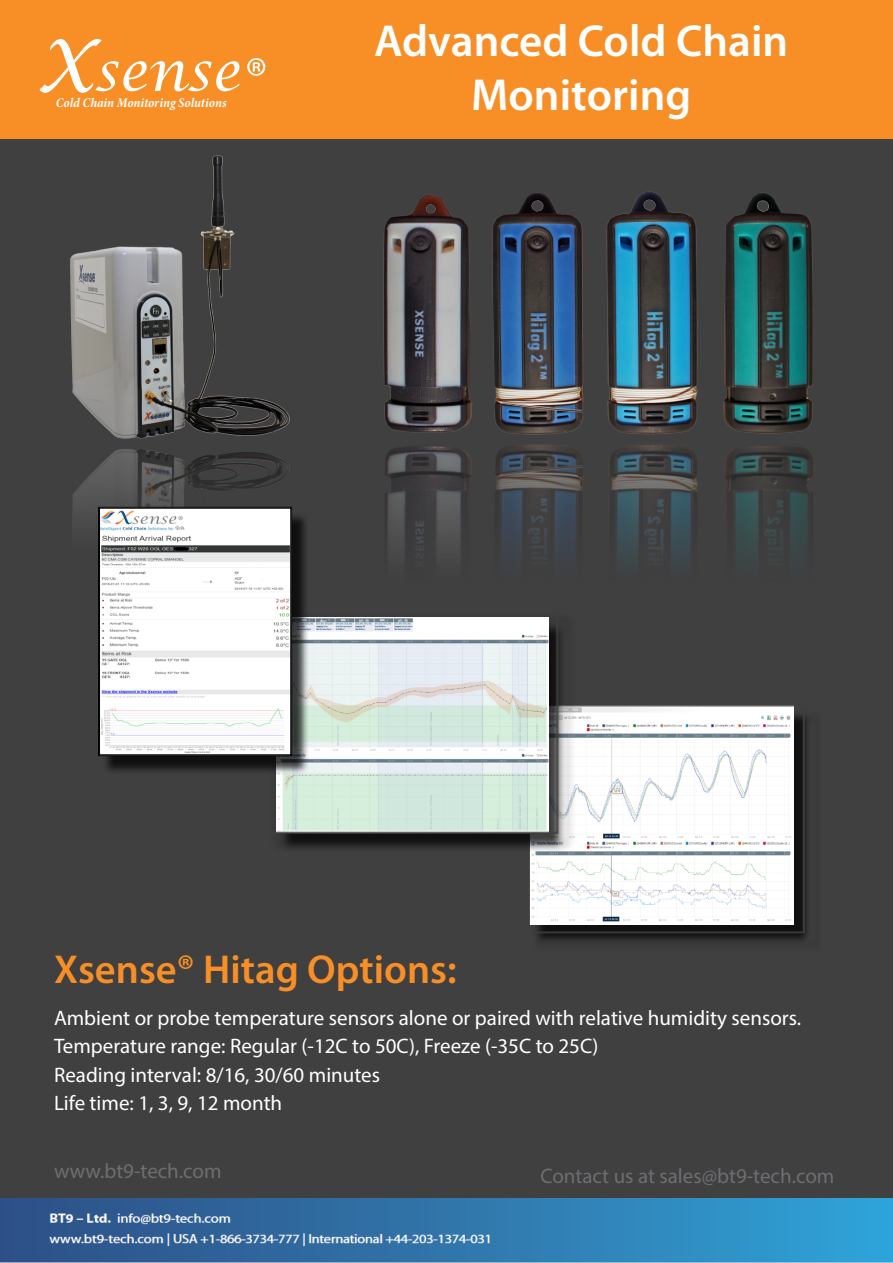
<style>
.page{position:relative;width:893px;height:1263px;background:#fff}
.page>*{position:absolute;margin:0;border:0;box-sizing:border-box;transform-origin:0 0}
.t1{font:italic 54px "Myriad Pro";color:#fff}
.t2{font:600 45px/54px "Myriad Pro";color:#fff;text-align:center}
.t3{font:600 40.5px "Myriad Pro";color:#f78f26}
.t4{font:21px/28.5px "Myriad Pro";color:#fff}
.t5{font:21px "Myriad Pro";color:#6d6e71}
.t6{font:italic 700 condensed 13.5px "Minion Pro";letter-spacing:-.005em;color:#fff}
</style>
<div class="page">
<div style="left:0;top:4px;width:893px;height:1195px;background:#404041"></div>
<div style="left:0;top:0;width:893px;height:139px;background:#f78f26"></div>
<svg style="left:39px;top:39px;width:201px;height:54px"></svg>
<img style="left:70px;top:155px;width:222px;height:369px">
<img style="left:1px;top:1199px;width:892px;height:64px">
<div style="left:532px;top:710px;width:290px;height:242px;background:#000;opacity:.75"></div>
<svg style="left:531px;top:705px;width:274px;height:228px;background:#e4e5e6"></svg>
<div style="left:529px;top:706px;width:275px;height:226px;border:1px solid #404041"></div>
<div style="left:269px;top:611px;width:307px;height:242px;background:#000;opacity:.75"></div>
<svg style="left:269px;top:611px;width:289px;height:223px;background:#cfded6"></svg>
<div style="left:102px;top:512px;width:207px;height:263px;background:#000;opacity:.75"></div>
<svg style="left:98px;top:507px;width:194px;height:249px;background:#e9e9ea"></svg>
<img style="left:368px;top:191px;width:445px;height:502px">
<p class="t6" style="left:56px;top:93px;width:172px">Cold Chain Monitoring Solutions</p>
<h1 class="t1" style="left:243px;top:43px;width:23px">®</h1>
<h2 class="t2" style="left:374px;top:13px;width:416px">Advanced Cold Chain<br>Monitoring</h2>
<h3 class="t3" style="left:54px;top:943px;width:404px">Xsense® Hitag Options:</h3>
<p class="t4" style="left:54px;top:1003px;width:749px">Ambient or probe temperature sensors alone or paired with relative humidity sensors.<br>Temperature range: Regular (-12C to 50C), Freeze (-35C to 25C)<br>Reading interval: 8/16, 30/60 minutes<br>Life time: 1, 3, 9, 12 month</p>
<p class="t5" style="left:54px;top:1158px;width:169px">www.bt9-tech.com</p>
<p class="t5" style="left:540px;top:1163px;width:295px">Contact us at sales@bt9-tech.com</p>
</div>
